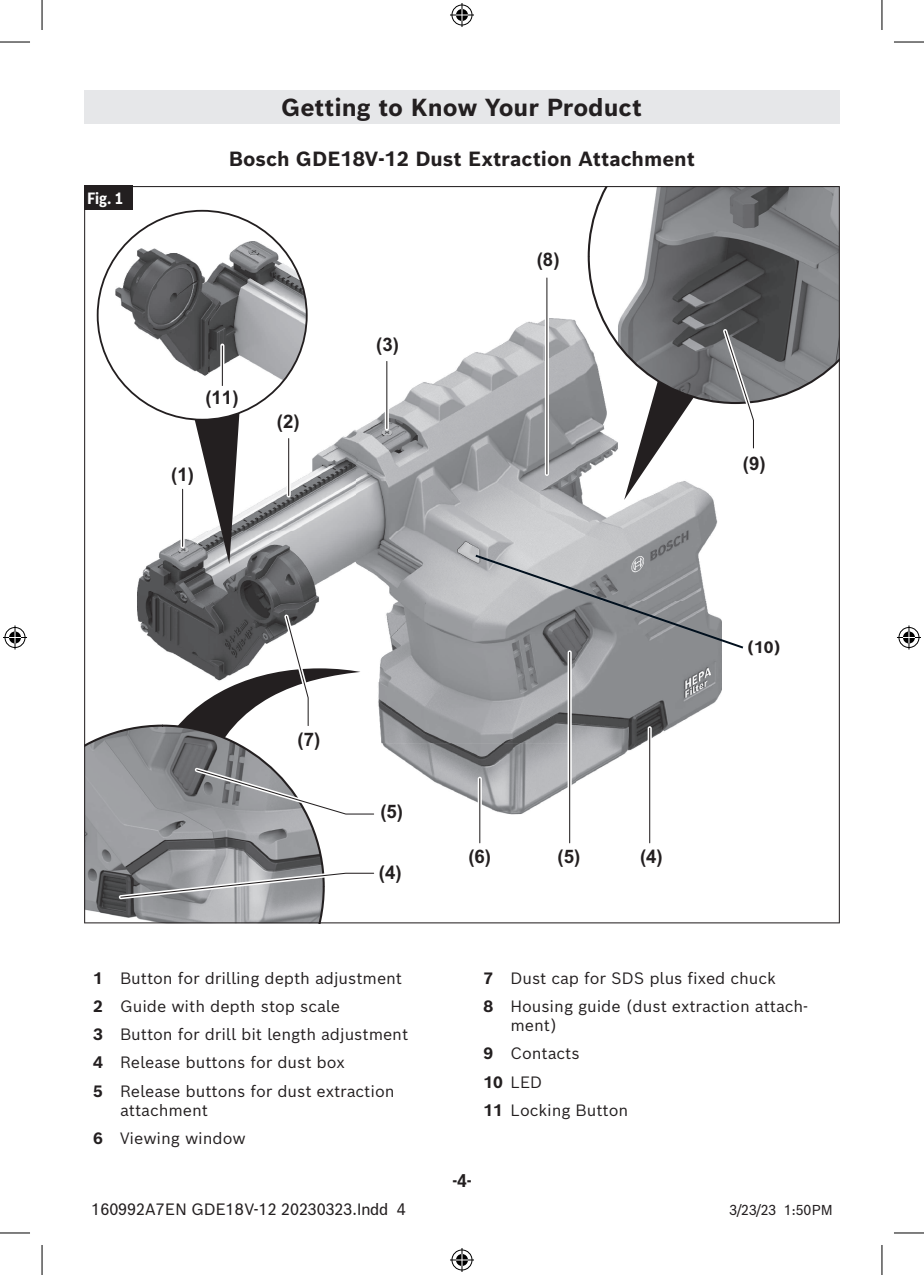
<style>
.page{position:relative;width:924px;height:1275px;background:#fff}
.page>*{position:absolute;margin:0;border:0;box-sizing:border-box;transform-origin:0 0}
.Heading_-_Page__link{font:700 24px "Bosch Sans";color:#231f20}
.t1{font:700 20px "Bosch Sans";color:#231f20}
.t2{font:700 18.6px "Arial";color:#231f20}
.t3{font:700 18px "Bosch Sans Cond";color:#231f20}
.t4{font:16px/19.2px "Bosch Sans";letter-spacing:-.005em;color:#231f20}
.Heading_-_Page__link-2{font:16px "Bosch Office Sans";color:#231f20}
.t5{font:700 16px "Bosch Sans Cond";color:#fff}
.t6{font:700 16px "Bosch Sans";color:#231f20}
.Heading_-_Page__link-3{font:14px "Bosch Office Sans";color:#231f20}
.s1{font-weight:700}
</style>
<div class="page">
<div style="left:84px;top:90px;width:754px;height:33px;background:#e6e7e9"></div>
<svg style="left:84px;top:186px;width:755px;height:737px"></svg>
<svg style="left:194px;top:420px;width:45px;height:144px"></svg>
<img style="left:115px;top:241px;width:191px;height:179px">
<svg style="left:220px;top:345px;width:4px;height:41px"></svg>
<hr style="left:222px;top:345px;width:1px;height:41px;background:#231f20">
<div style="left:84px;top:186px;width:48px;height:24px;background:#231f20"></div>
<svg style="left:473px;top:553px;width:272px;height:97px"></svg>
<hr style="left:0;top:42px;width:30px;height:1px;background:#000">
<hr style="left:893px;top:42px;width:30px;height:1px;background:#000">
<hr style="left:0;top:1232px;width:30px;height:1px;background:#000">
<hr style="left:893px;top:1232px;width:30px;height:1px;background:#000">
<hr style="left:42px;top:0;width:1px;height:30px;background:#000">
<hr style="left:42px;top:1245px;width:1px;height:30px;background:#000">
<hr style="left:881px;top:0;width:1px;height:30px;background:#000">
<hr style="left:881px;top:1245px;width:1px;height:30px;background:#000">
<svg style="left:450px;top:3px;width:24px;height:24px"></svg>
<svg style="left:450px;top:1248px;width:24px;height:24px"></svg>
<svg style="left:3px;top:625px;width:24px;height:24px"></svg>
<svg style="left:897px;top:625px;width:23px;height:24px"></svg>
<p class="Heading_-_Page__link" style="left:281px;top:87px;width:362px">Getting to Know Your Product</p>
<p class="t5" style="left:87px;top:186px;width:37px">Fig. 1</p>
<p class="t1" style="left:229px;top:142px;width:467px">Bosch GDE18V-12 Dust Extraction Attachment</p>
<p class="t2" style="left:205px;top:385px;width:35px">(11)</p>
<p class="t2" style="left:171px;top:462px;width:24px">(1)</p>
<p class="t2" style="left:277px;top:409px;width:24px">(2)</p>
<p class="t2" style="left:376px;top:332px;width:24px">(3)</p>
<p class="t2" style="left:536px;top:247px;width:24px">(8)</p>
<p class="t2" style="left:742px;top:451px;width:24px">(9)</p>
<p class="t2" style="left:297px;top:726px;width:24px">(7)</p>
<p class="t2" style="left:380px;top:799px;width:24px">(5)</p>
<p class="t2" style="left:379px;top:860px;width:24px">(4)</p>
<p class="t2" style="left:468px;top:844px;width:24px">(6)</p>
<p class="t2" style="left:557px;top:844px;width:24px">(5)</p>
<p class="t2" style="left:639px;top:844px;width:24px">(4)</p>
<p class="t6" style="left:746px;top:634px;width:35px">(10)</p>
<p class="t4" style="left:93px;top:967px;width:310px"><span class="s1">1</span> Button for drilling depth adjustment</p>
<p class="t4" style="left:93px;top:995px;width:248px"><span class="s1">2</span> Guide with depth stop scale</p>
<p class="t4" style="left:93px;top:1023px;width:316px"><span class="s1">3</span> Button for drill bit length adjustment</p>
<p class="t4" style="left:93px;top:1051px;width:253px"><span class="s1">4</span> Release buttons for dust box</p>
<p class="t4" style="left:120px;top:1079px;width:276px;text-indent:-27px"><span class="s1">5</span> Release buttons for dust extraction attachment</p>
<p class="t4" style="left:93px;top:1127px;width:154px"><span class="s1">6</span> Viewing window</p>
<p class="t4" style="left:483px;top:967px;width:294px"><span class="s1">7</span> Dust cap for SDS plus fixed chuck</p>
<p class="t4" style="left:510px;top:995px;width:299px;text-indent:-27px"><span class="s1">8</span> Housing guide (dust extraction attach&shy;ment)</p>
<p class="t4" style="left:483px;top:1042px;width:98px"><span class="s1">9</span> Contacts</p>
<p class="t4" style="left:483px;top:1070px;width:60px"><span class="s1">10</span> LED</p>
<p class="t4" style="left:483px;top:1099px;width:146px"><span class="s1">11</span> Locking Button</p>
<p class="t3" style="left:452px;top:1166px;width:21px">-4-</p>
<p class="Heading_-_Page__link-2" style="left:91px;top:1195px;width:316px">160992A7EN GDE18V-12 20230323.Indd 4</p>
<p class="Heading_-_Page__link-3" style="left:729px;top:1198px;width:104px">3/23/23 1:50PM</p>
</div>
